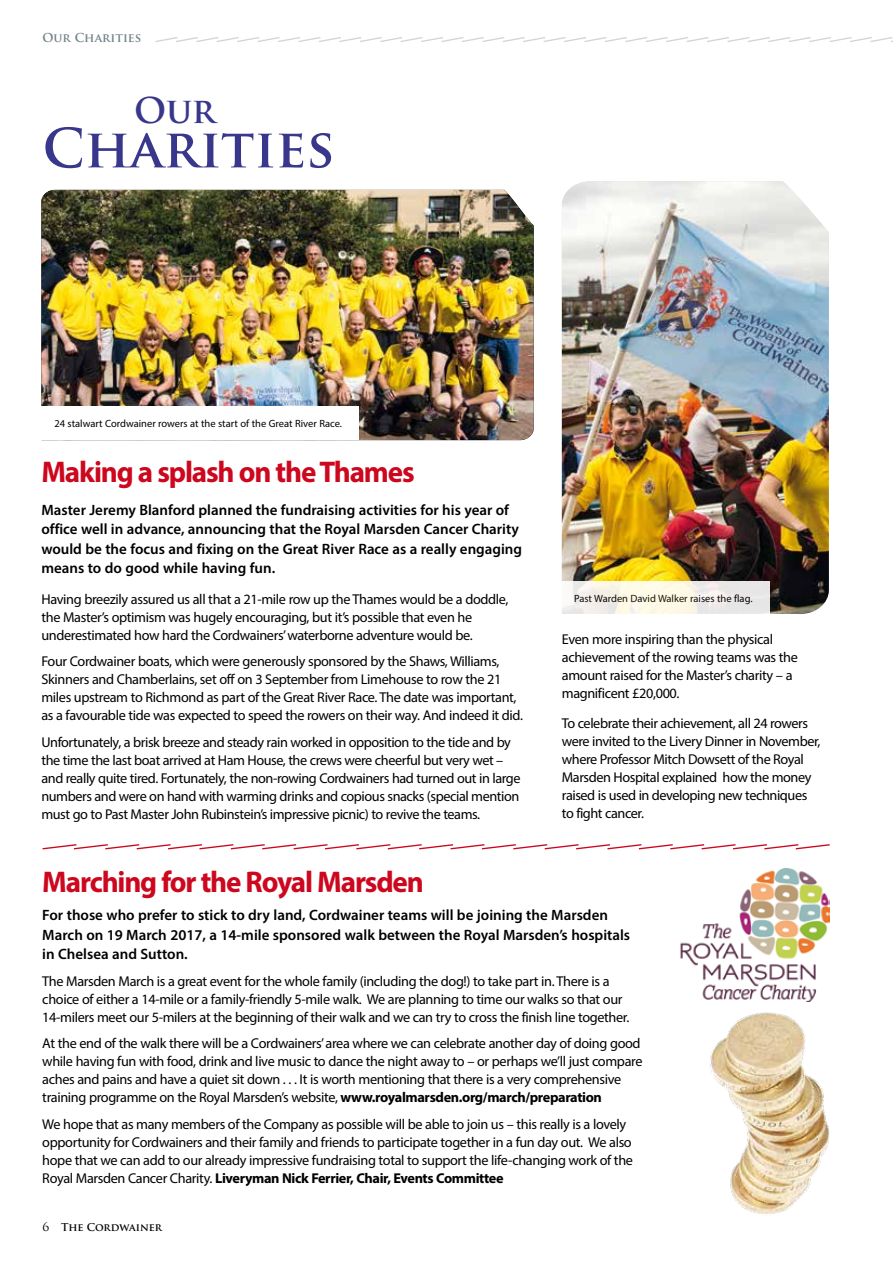
<style>
.page{position:relative;width:893px;height:1263px;background:#fff}
.page>*{position:absolute;margin:0;border:0;box-sizing:border-box;transform-origin:0 0}
.t1{font:700 52.65px "Trajan Pro";color:#38378b}
.t2{font:700 34.65px "Trajan Pro";color:#38378b}
.t3{font:700 30px "Myriad Pro";letter-spacing:-.04em;color:#cd071e}
.t4{font:600 15px/19.5px "Myriad Pro";color:#000}
.t5{font:14.25px/18px "Myriad Pro";letter-spacing:-.025em;color:#000}
.t6{font:700 12px "Trajan Pro";color:#728087}
.t7{font:10.5px "Myriad Pro";color:#000}
.t8{font:700 10.5px "Trajan Pro";color:#000}
.s1{font-weight:700}
.s2{font-weight:400;font-size:12px}
</style>
<div class="page">
<img style="left:680px;top:868px;width:149px;height:118px">
<div style="left:640px;top:896px;width:72px;height:16px;background:#fff"></div>
<svg style="left:155px;top:37px;width:738px;height:5px"></svg>
<img style="left:41px;top:190px;width:493px;height:250px">
<div style="left:42px;top:407px;width:317px;height:33px;background:#fff"></div>
<img style="left:702px;top:986px;width:128px;height:228px">
<svg style="left:42px;top:844px;width:788px;height:6px"></svg>
<img style="left:562px;top:181px;width:267px;height:433px">
<svg style="left:562px;top:582px;width:208px;height:32px;background:#f3f0e8"></svg>
<p class="t6" style="left:43px;top:30px;width:100px">Our Charities</p>
<h2 class="t2" style="left:134px;top:89px;width:83px">Our</h2>
<h1 class="t1" style="left:43px;top:115px;width:294px">Charities</h1>
<p class="t7" style="left:54px;top:417px;width:289px">24 stalwart Cordwainer rowers at the start of the Great River Race.</p>
<h3 class="t3" style="left:41px;top:453px;width:375px">Making a splash on the Thames</h3>
<p class="t4" style="left:41px;top:499px;width:482px">Master Jeremy Blanford planned the fundraising activities for his year of office well in advance, announcing that the Royal Marsden Cancer Charity would be the focus and fixing on the Great River Race as a really engaging means to do good while having fun.</p>
<p class="t5" style="left:41px;top:590px;width:469px">Having breezily assured us all that a 21-mile row up the Thames would be a doddle, the Master’s optimism was hugely encouraging, but it’s possible that even he underestimated how hard the Cordwainers’ waterborne adventure would be.</p>
<p class="t5" style="left:41px;top:652px;width:483px">Four Cordwainer boats, which were generously sponsored by the Shaws, Williams, Skinners and Chamberlains, set off on 3 September from Limehouse to row the 21 miles upstream to Richmond as part of the Great River Race. The date was important, as a favourable tide was expected to speed the rowers on their way. And indeed it did.</p>
<p class="t5" style="left:41px;top:733px;width:481px">Unfortunately, a brisk breeze and steady rain worked in opposition to the tide and by the time the last boat arrived at Ham House, the crews were cheerful but very wet – and really quite tired. Fortunately, the non-rowing Cordwainers had turned out in large numbers and were on hand with warming drinks and copious snacks (special mention must go to Past Master John Rubinstein’s impressive picnic) to revive the teams.</p>
<p class="t7" style="left:574px;top:592px;width:180px">Past Warden David Walker raises the flag.</p>
<p class="t5" style="left:562px;top:630px;width:238px">Even more inspiring than the physical achievement of the rowing teams was the amount raised for the Master’s charity – a magnificent £20,000.</p>
<p class="t5" style="left:562px;top:714px;width:260px">To celebrate their achievement, all 24 rowers were invited to the Livery Dinner in November, where Professor Mitch Dowsett of the Royal Marsden Hospital explained how the money raised is used in developing new techniques to fight cancer.</p>
<h3 class="t3" style="left:42px;top:863px;width:383px">Marching for the Royal Marsden</h3>
<p class="t4" style="left:42px;top:905px;width:589px">For those who prefer to stick to dry land, Cordwainer teams will be joining the Marsden<br>March on 19 March 2017, a 14-mile sponsored walk between the Royal Marsden’s hospitals in Chelsea and Sutton.</p>
<p class="t5" style="left:42px;top:972px;width:589px">The Marsden March is a great event for the whole family (including the dog!) to take part in. There is a choice of either a 14-mile or a family-friendly 5-mile walk. We are planning to time our walks so that our<br>14-milers meet our 5-milers at the beginning of their walk and we can try to cross the finish line together.</p>
<p class="t5" style="left:42px;top:1034px;width:602px">At the end of the walk there will be a Cordwainers’ area where we can celebrate another day of doing good while having fun with food, drink and live music to dance the night away to – or perhaps we’ll just compare aches and pains and have a quiet sit down . . . It is worth mentioning that there is a very comprehensive training programme on the Royal Marsden’s website, <span class="s1">www.royalmarsden.org/march/preparation</span></p>
<p class="t5" style="left:42px;top:1115px;width:592px">We hope that as many members of the Company as possible will be able to join us – this really is a lovely opportunity for Cordwainers and their family and friends to participate together in a fun day out. We also hope that we can add to our already impressive fundraising total to support the life-changing work of the Royal Marsden Cancer Charity. <span class="s1">Liveryman Nick Ferrier, Chair, Events Committee</span></p>
<p class="t8" style="left:43px;top:1221px;width:121px"><span class="s2">6</span> The Cordwainer</p>
</div>
